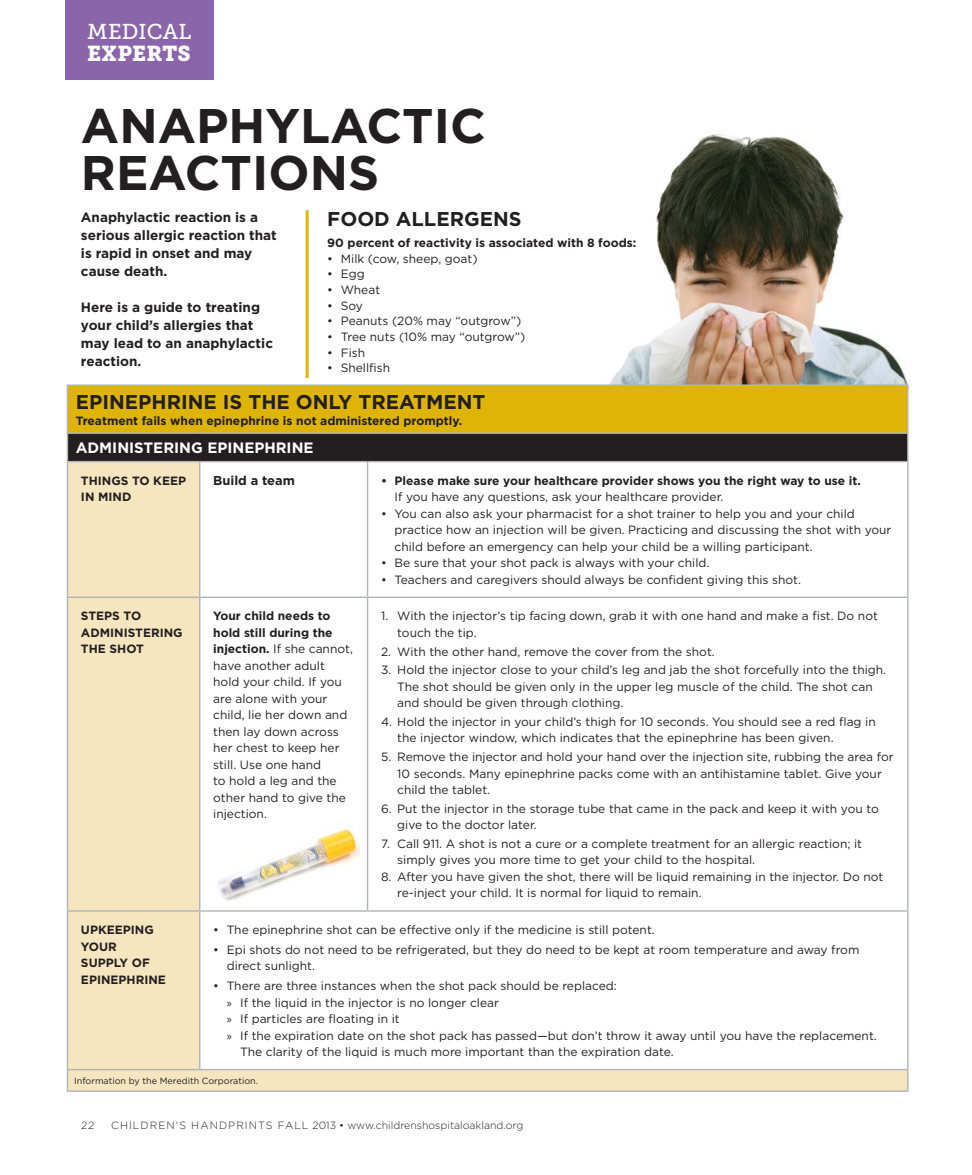
<style>
.page{position:relative;width:972px;height:1175px;background:#fff}
.page>*{position:absolute;margin:0;border:0;box-sizing:border-box;transform-origin:0 0}
.t1{font:700 48.6px/46.5px "Gotham";color:#231f20}
.t2{font:21.45px/22px "Museo Slab 500";letter-spacing:.01em;color:#fff}
.t3{font:700 19.95px "Gotham";color:#231f20}
.t4{font:700 15px "Gotham";color:#fff}
.t5{font:700 13.5px/18px "Gotham";color:#231f20}
.t6{font:700 12.9px "Gotham";color:#231f20}
.t7{font:12px/16.5px "Gotham";color:#231f20}
.t8{font:700 12px/16.5px "Gotham";color:#231f20}
.t9{font:300 10.5px "Gotham";color:#231f20}
.t10{font:9px "Gotham";color:#231f20}
.s1{font-family:"Museo Slab 900"}
.s2{font-weight:400}
.s3{font-weight:700}
.s4{font-family:"Myriad Pro"}
</style>
<div class="page">
<img style="left:609px;top:134px;width:299px;height:250px">
<div style="left:65px;top:0;width:149px;height:79px;background:#8a65ab"></div>
<div style="left:67px;top:385px;width:841px;height:48px;background:#deb407"></div>
<div style="left:67px;top:433px;width:841px;height:28px;background:#231f20"></div>
<svg style="left:68px;top:462px;width:839px;height:628px"></svg>
<hr style="left:67px;top:384px;width:133px;height:2px;background:#b2b4b6">
<hr style="left:67px;top:386px;width:1px;height:46px;background:#b2b4b6">
<hr style="left:200px;top:384px;width:709px;height:2px;background:#b2b4b6">
<hr style="left:907px;top:386px;width:2px;height:46px;background:#b2b4b6">
<hr style="left:67px;top:432px;width:133px;height:2px;background:#b2b4b6">
<svg style="left:67px;top:434px;width:1px;height:27px"></svg>
<hr style="left:200px;top:432px;width:709px;height:2px;background:#b2b4b6">
<hr style="left:907px;top:434px;width:2px;height:27px;background:#b2b4b6">
<hr style="left:67px;top:461px;width:133px;height:1px;background:#b2b4b6">
<hr style="left:67px;top:462px;width:1px;height:134px;background:#b2b4b6">
<hr style="left:200px;top:461px;width:168px;height:1px;background:#b2b4b6">
<hr style="left:199px;top:462px;width:1px;height:134px;background:#b2b4b6">
<hr style="left:368px;top:461px;width:541px;height:1px;background:#b2b4b6">
<hr style="left:367px;top:462px;width:1px;height:134px;background:#b2b4b6">
<hr style="left:907px;top:462px;width:2px;height:134px;background:#b2b4b6">
<hr style="left:67px;top:596px;width:133px;height:2px;background:#b2b4b6">
<hr style="left:67px;top:598px;width:1px;height:312px;background:#b2b4b6">
<hr style="left:200px;top:596px;width:168px;height:2px;background:#b2b4b6">
<hr style="left:199px;top:598px;width:1px;height:312px;background:#b2b4b6">
<hr style="left:368px;top:596px;width:541px;height:2px;background:#b2b4b6">
<hr style="left:367px;top:598px;width:1px;height:312px;background:#b2b4b6">
<hr style="left:907px;top:598px;width:2px;height:312px;background:#b2b4b6">
<hr style="left:67px;top:910px;width:133px;height:1px;background:#b2b4b6">
<hr style="left:67px;top:911px;width:1px;height:157px;background:#b2b4b6">
<hr style="left:200px;top:910px;width:168px;height:1px;background:#b2b4b6">
<hr style="left:199px;top:911px;width:1px;height:157px;background:#b2b4b6">
<hr style="left:368px;top:910px;width:541px;height:1px;background:#b2b4b6">
<hr style="left:907px;top:911px;width:2px;height:157px;background:#b2b4b6">
<hr style="left:67px;top:1068px;width:133px;height:2px;background:#b2b4b6">
<svg style="left:67px;top:1070px;width:1px;height:20px"></svg>
<hr style="left:200px;top:1068px;width:709px;height:2px;background:#b2b4b6">
<hr style="left:907px;top:1070px;width:2px;height:20px;background:#b2b4b6">
<hr style="left:67px;top:1090px;width:842px;height:1px;background:#b2b4b6">
<hr style="left:306px;top:210px;width:3px;height:168px;background:#deb407">
<img style="left:203px;top:825px;width:157px;height:78px">
<p class="t2" style="left:87px;top:23px;width:106px">MEDICAL<br><span class="s1">EXPERTS</span></p>
<h1 class="t1" style="left:81px;top:107px;width:406px">ANAPHYLACTIC<br>REACTIONS</h1>
<p class="t5" style="left:81px;top:209px;width:197px">Anaphylactic reaction is a serious allergic reaction that is rapid in onset and may cause death.</p>
<p class="t5" style="left:81px;top:299px;width:194px">Here is a guide to treating your child’s allergies that may lead to an anaphylactic reaction.</p>
<h2 class="t3" style="left:327px;top:211px;width:196px">FOOD ALLERGENS</h2>
<p class="t8" style="left:327px;top:235px;width:311px">90 percent of reactivity is associated with 8 foods:</p>
<p class="t7" style="left:327px;top:251px;width:152px">• Milk (cow, sheep, goat)</p>
<p class="t7" style="left:327px;top:267px;width:39px">• Egg</p>
<p class="t7" style="left:327px;top:282px;width:54px">• Wheat</p>
<p class="t7" style="left:327px;top:298px;width:37px">• Soy</p>
<p class="t7" style="left:327px;top:314px;width:195px">• Peanuts (20% may “outgrow”)</p>
<p class="t7" style="left:327px;top:329px;width:200px">• Tree nuts (10% may “outgrow”)</p>
<p class="t7" style="left:327px;top:345px;width:39px">• Fish</p>
<p class="t7" style="left:327px;top:361px;width:64px">• Shellfish</p>
<h2 class="t3" style="left:76px;top:394px;width:411px">EPINEPHRINE IS THE ONLY TREATMENT</h2>
<p class="t8" style="left:76px;top:413px;width:388px">Treatment fails when epinephrine is not administered promptly.</p>
<h3 class="t4" style="left:76px;top:442px;width:239px">ADMINISTERING EPINEPHRINE</h3>
<p class="t8" style="left:81px;top:473px;width:107px">THINGS TO KEEP<br>IN MIND</p>
<p class="t6" style="left:213px;top:475px;width:83px">Build a team</p>
<p class="t8" style="left:395px;top:473px;width:468px;text-indent:-14px">• Please make sure your healthcare provider shows you the right way to use it.<br><span class="s2">If you have any questions, ask your healthcare provider.</span></p>
<p class="t7" style="left:395px;top:506px;width:498px;text-indent:-14px">• You can also ask your pharmacist for a shot trainer to help you and your child practice how an injection will be given. Practicing and discussing the shot with your child before an emergency can help your child be a willing participant.</p>
<p class="t7" style="left:381px;top:555px;width:330px">• Be sure that your shot pack is always with your child.</p>
<p class="t7" style="left:381px;top:572px;width:422px">• Teachers and caregivers should always be confident giving this shot.</p>
<p class="t8" style="left:81px;top:609px;width:103px">STEPS TO<br>ADMINISTERING<br>THE SHOT</p>
<p class="t7" style="left:213px;top:609px;width:141px"><span class="s3">Your child needs to hold still during the injection.</span> If she cannot, have another adult hold your child. If you are alone with your child, lie her down and then lay down across her chest to keep her still. Use one hand<br>to hold a leg and the other hand to give the injection.</p>
<p class="t7" style="left:397px;top:609px;width:482px;text-indent:-16px">1. With the injector’s tip facing down, grab it with one hand and make a fist. Do not touch the tip.</p>
<p class="t7" style="left:381px;top:644px;width:335px">2. With the other hand, remove the cover from the shot.</p>
<p class="t7" style="left:397px;top:662px;width:490px;text-indent:-16px">3. Hold the injector close to your child’s leg and jab the shot forcefully into the thigh.<br>The shot should be given only in the upper leg muscle of the child. The shot can and should be given through clothing.</p>
<p class="t7" style="left:397px;top:714px;width:480px;text-indent:-16px">4. Hold the injector in your child’s thigh for 10 seconds. You should see a red flag in the injector window, which indicates that the epinephrine has been given.</p>
<p class="t7" style="left:397px;top:749px;width:498px;text-indent:-16px">5. Remove the injector and hold your hand over the injection site, rubbing the area for<br>10 seconds. Many epinephrine packs come with an antihistamine tablet. Give your child the tablet.</p>
<p class="t7" style="left:397px;top:801px;width:483px;text-indent:-16px">6. Put the injector in the storage tube that came in the pack and keep it with you to give to the doctor later.</p>
<p class="t7" style="left:397px;top:836px;width:466px;text-indent:-16px">7. Call 911. A shot is not a cure or a complete treatment for an allergic reaction; it simply gives you more time to get your child to the hospital.</p>
<p class="t7" style="left:397px;top:869px;width:488px;text-indent:-16px">8. After you have given the shot, there will be liquid remaining in the injector. Do not re-inject your child. It is normal for liquid to remain.</p>
<p class="t8" style="left:81px;top:922px;width:86px">UPKEEPING<br>YOUR<br>SUPPLY OF<br>EPINEPHRINE</p>
<p class="t7" style="left:213px;top:922px;width:443px">• The epinephrine shot can be effective only if the medicine is still potent.</p>
<p class="t7" style="left:227px;top:942px;width:634px;text-indent:-14px">• Epi shots do not need to be refrigerated, but they do need to be kept at room temperature and away from direct sunlight.</p>
<p class="t7" style="left:213px;top:978px;width:405px">• There are three instances when the shot pack should be replaced:</p>
<p class="t7" style="left:227px;top:995px;width:274px"><span class="s4">»</span> If the liquid in the injector is no longer clear</p>
<p class="t7" style="left:227px;top:1011px;width:175px"><span class="s4">»</span> If particles are floating in it</p>
<p class="t7" style="left:240px;top:1028px;width:638px;text-indent:-14px"><span class="s4">»</span> If the expiration date on the shot pack has passed—but don’t throw it away until you have the replacement.<br>The clarity of the liquid is much more important than the expiration date.</p>
<p class="t10" style="left:74px;top:1076px;width:185px">Information by the Meredith Corporation.</p>
<p class="t9" style="left:81px;top:1120px;width:15px">22</p>
<p class="t9" style="left:111px;top:1120px;width:414px">CHILDREN’S HANDPRINTS FALL 2013 • www.childrenshospitaloakland.org</p>
</div>
